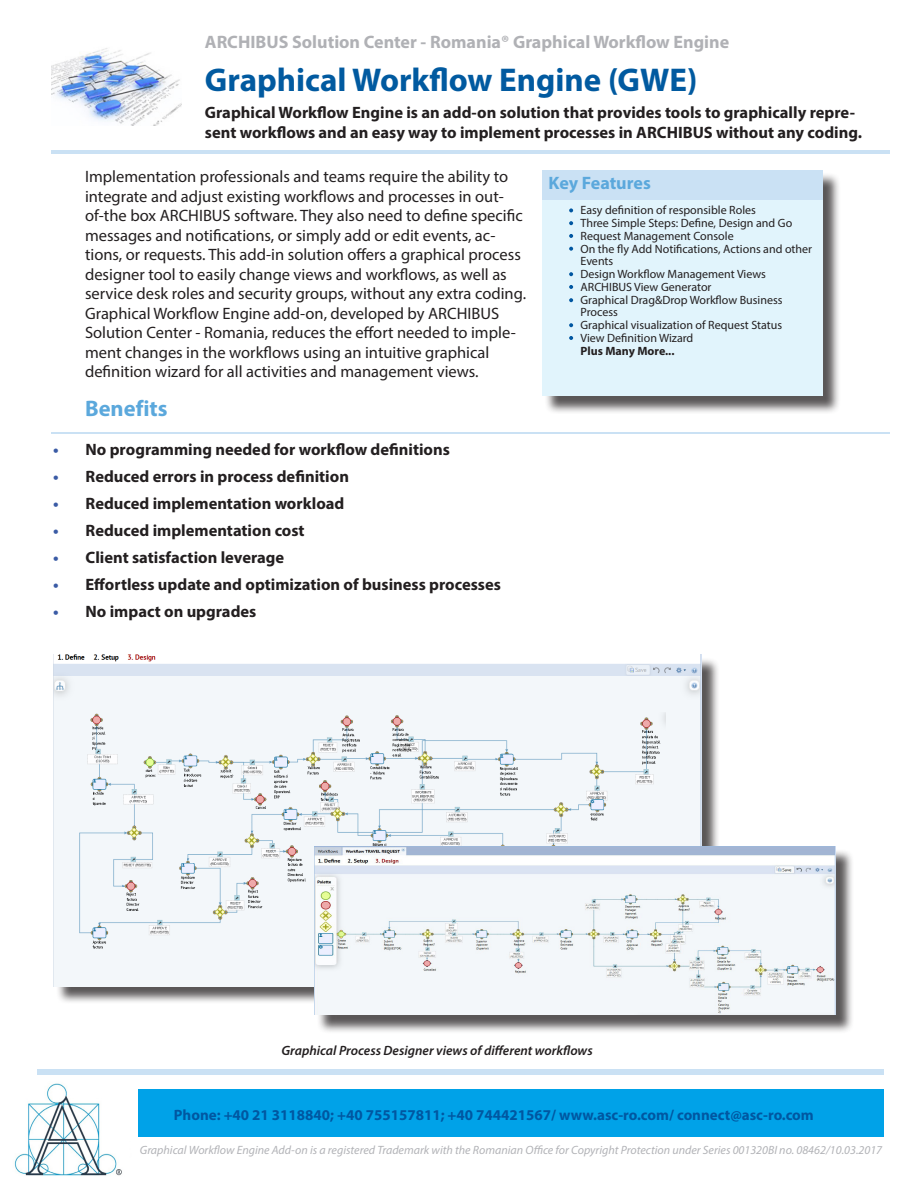
<style>
.page{position:relative;width:918px;height:1188px;background:#fff}
.page>*{position:absolute;margin:0;border:0;box-sizing:border-box;transform-origin:0 0}
.t1{font:700 33px "Myriad Pro";color:#015aa0}
.t2{font:700 22.5px "Myriad Pro";color:#5ba8dc}
.t3{font:700 18px "Myriad Pro";color:#b0b1b5}
.t4{font:700 18px "Myriad Pro";letter-spacing:-.005em;color:#5ba8dc}
.t5{font:16.5px/19.5px "Myriad Pro";color:#231f20}
.t6{font:700 16.5px/19.5px "Myriad Pro";color:#231f20}
.t7{font:700 15px "Myriad Pro";color:#0157a1}
.t8{font:italic 600 13.5px "Myriad Pro";color:#231f20}
.t9{font:12px/12.8px "Myriad Pro";color:#231f20}
.t10{font:italic 12px "Myriad Pro";color:#b2b3b7}
.t11{font:700 12px "Myriad Pro";color:#231f20}
.s1{color:#3a5ba5}
</style>
<div class="page">
<hr style="left:51px;top:151px;width:839px;height:3px;background:#cae1f4">
<div style="left:38px;top:1069px;width:846px;height:6px;background:#cae1f4"></div>
<div style="left:544px;top:172px;width:297px;height:242px;background:#231f20;opacity:.75"></div>
<div style="left:542px;top:170px;width:280px;height:225px;background:#e1f4fc"></div>
<div style="left:542px;top:170px;width:280px;height:30px;background:#cae1f4"></div>
<svg style="left:569px;top:247px;width:4px;height:4px"></svg>
<svg style="left:569px;top:221px;width:4px;height:4px"></svg>
<svg style="left:569px;top:234px;width:4px;height:4px"></svg>
<svg style="left:569px;top:208px;width:4px;height:4px"></svg>
<hr style="left:51px;top:433px;width:839px;height:1px;background:#cae1f4">
<svg style="left:569px;top:323px;width:4px;height:4px"></svg>
<svg style="left:569px;top:272px;width:4px;height:4px"></svg>
<svg style="left:569px;top:285px;width:4px;height:4px"></svg>
<svg style="left:569px;top:336px;width:4px;height:4px"></svg>
<svg style="left:569px;top:298px;width:4px;height:4px"></svg>
<img style="left:51px;top:48px;width:130px;height:78px">
<div style="left:138px;top:1089px;width:746px;height:48px;background:#00a2e8"></div>
<img style="left:14px;top:1083px;width:108px;height:93px">
<div style="left:56px;top:657px;width:664px;height:348px;background:#231f20;opacity:.75"></div>
<img style="left:53px;top:655px;width:648px;height:331px">
<div style="left:316px;top:849px;width:538px;height:185px;background:#231f20;opacity:.75"></div>
<img style="left:314px;top:846px;width:521px;height:169px">
<p class="t3" style="left:205px;top:30px;width:526px">ARCHIBUS Solution Center - Romania® Graphical Workflow Engine</p>
<p class="t1" style="left:205px;top:59px;width:494px">Graphical Workflow Engine (GWE)</p>
<p class="t6" style="left:205px;top:102px;width:659px">Graphical Workflow Engine is an add-on solution that provides tools to graphically repre&shy;sent workflows and an easy way to implement processes in ARCHIBUS without any coding.</p>
<p class="t5" style="left:85px;top:167px;width:443px">Implementation professionals and teams require the ability to integrate and adjust existing workflows and processes in out&shy;of-the box ARCHIBUS software. They also need to define specific messages and notifications, or simply add or edit events, ac&shy;tions, or requests. This add-in solution offers a graphical process designer tool to easily change views and workflows, as well as service desk roles and security groups, without any extra coding.</p>
<p class="t5" style="left:85px;top:303px;width:416px">Graphical Workflow Engine add-on, developed by ARCHIBUS</p>
<p class="t5" style="left:85px;top:323px;width:432px">Solution Center - Romania, reduces the effort needed to imple&shy;ment changes in the workflows using an intuitive graphical definition wizard for all activities and management views.</p>
<p class="t2" style="left:85px;top:394px;width:84px">Benefits</p>
<p class="t4" style="left:549px;top:171px;width:104px">Key Features</p>
<p class="t9" style="left:581px;top:204px;width:177px">Easy definition of responsible Roles</p>
<p class="t9" style="left:581px;top:217px;width:213px">Three Simple Steps: Define, Design and Go</p>
<p class="t9" style="left:581px;top:229px;width:155px">Request Management Console</p>
<p class="t9" style="left:581px;top:242px;width:233px">On the fly Add Notifications, Actions and other<br>Events</p>
<p class="t9" style="left:581px;top:268px;width:187px">Design Workflow Management Views</p>
<p class="t9" style="left:581px;top:280px;width:132px">ARCHIBUS View Generator</p>
<p class="t9" style="left:581px;top:293px;width:204px">Graphical Drag&amp;Drop Workflow Business<br>Process</p>
<p class="t9" style="left:581px;top:319px;width:203px">Graphical visualization of Request Status</p>
<p class="t9" style="left:581px;top:331px;width:114px">View Definition Wizard</p>
<p class="t11" style="left:581px;top:343px;width:96px">Plus Many More...</p>
<p class="t6" style="left:53px;top:439px;width:398px"><span class="s1">•</span> No programming needed for workflow definitions</p>
<p class="t6" style="left:53px;top:466px;width:297px"><span class="s1">•</span> Reduced errors in process definition</p>
<p class="t6" style="left:53px;top:493px;width:293px"><span class="s1">•</span> Reduced implementation workload</p>
<p class="t6" style="left:53px;top:520px;width:253px"><span class="s1">•</span> Reduced implementation cost</p>
<p class="t6" style="left:53px;top:547px;width:232px"><span class="s1">•</span> Client satisfaction leverage</p>
<p class="t6" style="left:53px;top:574px;width:449px"><span class="s1">•</span> Effortless update and optimization of business processes</p>
<p class="t6" style="left:53px;top:601px;width:205px"><span class="s1">•</span> No impact on upgrades</p>
<p class="t8" style="left:282px;top:1042px;width:313px">Graphical Process Designer views of different workflows</p>
<p class="t7" style="left:174px;top:1105px;width:642px">Phone: +40 21 3118840; +40 755157811; +40 744421567/ www.asc-ro.com/ connect@asc-ro.com</p>
<p class="t10" style="left:140px;top:1142px;width:744px">Graphical Workflow Engine Add-on is a registered Trademark with the Romanian Office for Copyright Protection under Series 001320BI no. 08462/10.03.2017</p>
</div>
